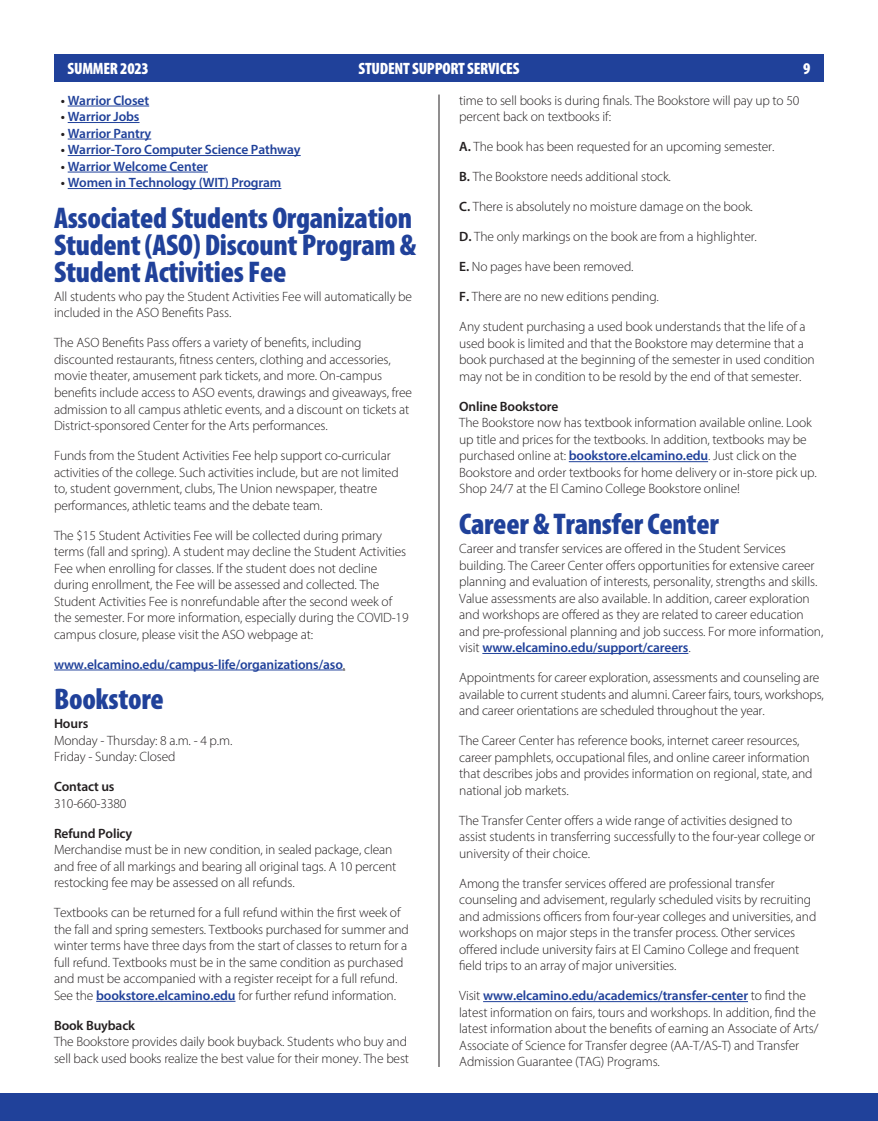
<style>
.page{position:relative;width:878px;height:1121px;background:#fff}
.page>*{position:absolute;margin:0;border:0;box-sizing:border-box;transform-origin:0 0}
.Section_Title{font:900 condensed 30px/27px "Myriad Pro";letter-spacing:-.01em;color:#20419a}
.Header_Banner{font:900 condensed 16.5px "Myriad Pro";letter-spacing:-.015em;color:#fff}
.Body_Copy{font:300 13.5px/16.5px "Myriad Pro";letter-spacing:-.01em;color:#231f20}
.Body_Copy-2{font:600 13.5px "Myriad Pro";letter-spacing:-.01em;color:#20419a}
.s1{color:#231f20}
.s2{font-weight:300;color:#231f20}
.s3{font-weight:600}
.s4{font-weight:600;color:#20419a}
</style>
<div class="page">
<hr style="left:438px;top:94px;width:1px;height:972px;background:#231f20">
<div style="left:0;top:1094px;width:878px;height:26px;background:#20419a"></div>
<div style="left:54px;top:54px;width:770px;height:27px;background:#20419a"></div>
<hr style="left:68px;top:106px;width:81px;height:1px;background:#20419a">
<hr style="left:68px;top:122px;width:71px;height:1px;background:#20419a">
<hr style="left:68px;top:139px;width:83px;height:1px;background:#20419a">
<hr style="left:68px;top:155px;width:233px;height:1px;background:#20419a">
<hr style="left:68px;top:172px;width:140px;height:1px;background:#20419a">
<hr style="left:68px;top:188px;width:213px;height:1px;background:#20419a">
<hr style="left:54px;top:669px;width:289px;height:1px;background:#20419a">
<hr style="left:96px;top:1001px;width:139px;height:1px;background:#20419a">
<hr style="left:568px;top:461px;width:140px;height:1px;background:#20419a">
<hr style="left:482px;top:653px;width:206px;height:1px;background:#20419a">
<hr style="left:483px;top:1001px;width:265px;height:1px;background:#20419a">
<p class="Header_Banner" style="left:68px;top:58px;width:83px">SUMMER 2023</p>
<p class="Header_Banner" style="left:358px;top:58px;width:162px">STUDENT SUPPORT SERVICES</p>
<p class="Header_Banner" style="left:803px;top:58px;width:9px">9</p>
<p class="Body_Copy-2" style="left:61px;top:92px;width:90px"><span class="s1">•</span> Warrior Closet</p>
<p class="Body_Copy-2" style="left:61px;top:108px;width:80px"><span class="s1">•</span> Warrior Jobs</p>
<p class="Body_Copy-2" style="left:61px;top:125px;width:92px"><span class="s1">•</span> Warrior Pantry</p>
<p class="Body_Copy-2" style="left:61px;top:141px;width:241px"><span class="s1">•</span> Warrior-Toro Computer Science Pathway</p>
<p class="Body_Copy-2" style="left:61px;top:158px;width:149px"><span class="s1">•</span> Warrior Welcome Center</p>
<p class="Body_Copy-2" style="left:61px;top:174px;width:222px"><span class="s1">•</span> Women in Technology (WIT) Program</p>
<p class="Section_Title" style="left:54px;top:203px;width:364px">Associated Students Organization<br>Student (ASO) Discount Program &amp;<br>Student Activities Fee</p>
<p class="Body_Copy" style="left:54px;top:288px;width:359px">All students who pay the Student Activities Fee will automatically be included in the ASO Benefits Pass.</p>
<p class="Body_Copy" style="left:54px;top:334px;width:359px">The ASO Benefits Pass offers a variety of benefits, including discounted restaurants, fitness centers, clothing and accessories, movie theater, amusement park tickets, and more. On-campus benefits include access to ASO events, drawings and giveaways, free admission to all campus athletic events, and a discount on tickets at District-sponsored Center for the Arts performances.</p>
<p class="Body_Copy" style="left:54px;top:447px;width:346px">Funds from the Student Activities Fee help support co-curricular activities of the college. Such activities include, but are not limited to, student government, clubs, The Union newspaper, theatre performances, athletic teams and the debate team.</p>
<p class="Body_Copy" style="left:54px;top:526px;width:356px">The $15 Student Activities Fee will be collected during primary terms (fall and spring). A student may decline the Student Activities Fee when enrolling for classes. If the student does not decline during enrollment, the Fee will be assessed and collected. The Student Activities Fee is nonrefundable after the second week of the semester. For more information, especially during the COVID-19 campus closure, please visit the ASO webpage at:</p>
<p class="Body_Copy-2" style="left:54px;top:655px;width:291px">www.elcamino.edu/campus-life/organizations/aso<span class="s2">.</span></p>
<p class="Section_Title" style="left:54px;top:684px;width:111px">Bookstore</p>
<p class="Body_Copy" style="left:54px;top:715px;width:179px"><span class="s3">Hours<br></span>Monday - Thursday: 8 a.m. - 4 p.m.<br>Friday - Sunday: Closed</p>
<p class="Body_Copy" style="left:54px;top:778px;width:74px"><span class="s3">Contact us<br></span>310-660-3380</p>
<p class="Body_Copy" style="left:54px;top:825px;width:344px"><span class="s3">Refund Policy<br></span>Merchandise must be in new condition, in sealed package, clean and free of all markings and bearing all original tags. A 10 percent restocking fee may be assessed on all refunds.</p>
<p class="Body_Copy" style="left:54px;top:904px;width:356px">Textbooks can be returned for a full refund within the first week of the fall and spring semesters. Textbooks purchased for summer and winter terms have three days from the start of classes to return for a full refund. Textbooks must be in the same condition as purchased and must be accompanied with a register receipt for a full refund.<br>See the <span class="s4">bookstore.elcamino.edu</span> for further refund information.</p>
<p class="Body_Copy" style="left:54px;top:1017px;width:356px"><span class="s3">Book Buyback<br></span>The Bookstore provides daily book buyback. Students who buy and sell back used books realize the best value for their money. The best</p>
<p class="Body_Copy" style="left:459px;top:92px;width:342px">time to sell books is during finals. The Bookstore will pay up to 50 percent back on textbooks if:</p>
<p class="Body_Copy" style="left:459px;top:138px;width:315px"><span class="s3">A.</span> The book has been requested for an upcoming semester.</p>
<p class="Body_Copy" style="left:459px;top:168px;width:212px"><span class="s3">B.</span> The Bookstore needs additional stock.</p>
<p class="Body_Copy" style="left:459px;top:198px;width:294px"><span class="s3">C.</span> There is absolutely no moisture damage on the book.</p>
<p class="Body_Copy" style="left:459px;top:228px;width:298px"><span class="s3">D.</span> The only markings on the book are from a highlighter.</p>
<p class="Body_Copy" style="left:459px;top:258px;width:174px"><span class="s3">E.</span> No pages have been removed.</p>
<p class="Body_Copy" style="left:459px;top:288px;width:200px"><span class="s3">F.</span> There are no new editions pending.</p>
<p class="Body_Copy" style="left:459px;top:318px;width:357px">Any student purchasing a used book understands that the life of a used book is limited and that the Bookstore may determine that a book purchased at the beginning of the semester in used condition may not be in condition to be resold by the end of that semester.</p>
<p class="Body_Copy" style="left:459px;top:398px;width:358px"><span class="s3">Online Bookstore<br></span>The Bookstore now has textbook information available online. Look up title and prices for the textbooks. In addition, textbooks may be purchased online at: <span class="s4">bookstore.elcamino.edu</span>. Just click on the Bookstore and order textbooks for home delivery or in-store pick up.<br>Shop 24/7 at the El Camino College Bookstore online!</p>
<p class="Section_Title" style="left:459px;top:509px;width:261px">Career &amp; Transfer Center</p>
<p class="Body_Copy" style="left:459px;top:540px;width:365px">Career and transfer services are offered in the Student Services building. The Career Center offers opportunities for extensive career planning and evaluation of interests, personality, strengths and skills.<br>Value assessments are also available. In addition, career exploration and workshops are offered as they are related to career education and pre-professional planning and job success. For more information, visit <span class="s4">www.elcamino.edu/support/careers</span>.</p>
<p class="Body_Copy" style="left:459px;top:669px;width:366px">Appointments for career exploration, assessments and counseling are available to current students and alumni. Career fairs, tours, workshops, and career orientations are scheduled throughout the year.</p>
<p class="Body_Copy" style="left:459px;top:732px;width:355px">The Career Center has reference books, internet career resources, career pamphlets, occupational files, and online career information that describes jobs and provides information on regional, state, and national job markets.</p>
<p class="Body_Copy" style="left:459px;top:811px;width:357px">The Transfer Center offers a wide range of activities designed to assist students in transferring successfully to the four-year college or university of their choice.</p>
<p class="Body_Copy" style="left:459px;top:874px;width:358px">Among the transfer services offered are professional transfer counseling and advisement, regularly scheduled visits by recruiting and admissions officers from four-year colleges and universities, and workshops on major steps in the transfer process. Other services offered include university fairs at El Camino College and frequent field trips to an array of major universities.</p>
<p class="Body_Copy" style="left:459px;top:987px;width:361px">Visit <span class="s4">www.elcamino.edu/academics/transfer-center</span> to find the latest information on fairs, tours and workshops. In addition, find the latest information about the benefits of earning an Associate of Arts/ Associate of Science for Transfer degree (AA-T/AS-T) and Transfer Admission Guarantee (TAG) Programs.</p>
</div>
